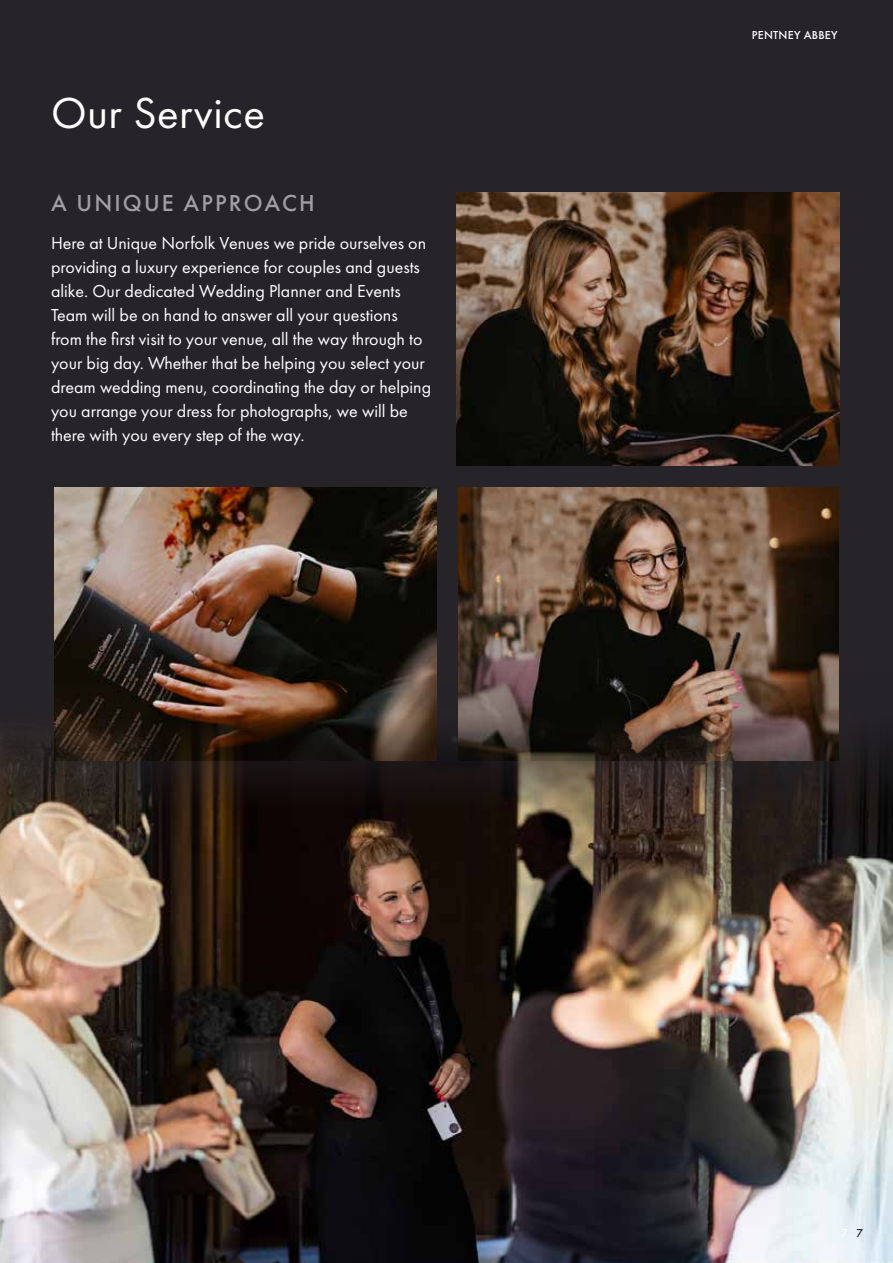
<style>
.page{position:relative;width:893px;height:1263px;background:#272429}
.page>*{position:absolute;margin:0;border:0;box-sizing:border-box;transform-origin:0 0}
.Heading{font:45px "Futura PT";letter-spacing:.01em;color:#fff}
.Heading-2{font:500 24px "Futura PT";letter-spacing:.09em;color:#a19fa5}
.Heading-3{font:18px/24px "Futura PT";color:#fff}
.Heading-4{font:500 12px "Futura PT";letter-spacing:.02em;color:#fff}
.Heading-5{font:500 12px "Futura PT";color:#272429}
</style>
<div class="page">
<img style="left:456px;top:192px;width:384px;height:273px">
<img style="left:459px;top:487px;width:380px;height:184px">
<img style="left:54px;top:487px;width:382px;height:184px">
<img style="left:0;top:671px;width:893px;height:592px">
<p class="Heading" style="left:51px;top:86px;width:216px">Our Service</p>
<p class="Heading-2" style="left:51px;top:188px;width:265px">A UNIQUE APPROACH</p>
<p class="Heading-3" style="left:51px;top:231px;width:382px">Here at Unique Norfolk Venues we pride ourselves on providing a luxury experience for couples and guests alike. Our dedicated Wedding Planner and Events Team will be on hand to answer all your questions from the first visit to your venue, all the way through to your big day. Whether that be helping you select your dream wedding menu, coordinating the day or helping you arrange your dress for photographs, we will be there with you every step of the way.</p>
<p class="Heading-4" style="left:752px;top:28px;width:87px">PENTNEY ABBEY</p>
<p class="Heading-4" style="left:841px;top:1225px;width:8px">7</p>
<p class="Heading-5" style="left:856px;top:1225px;width:8px">7</p>
</div>
